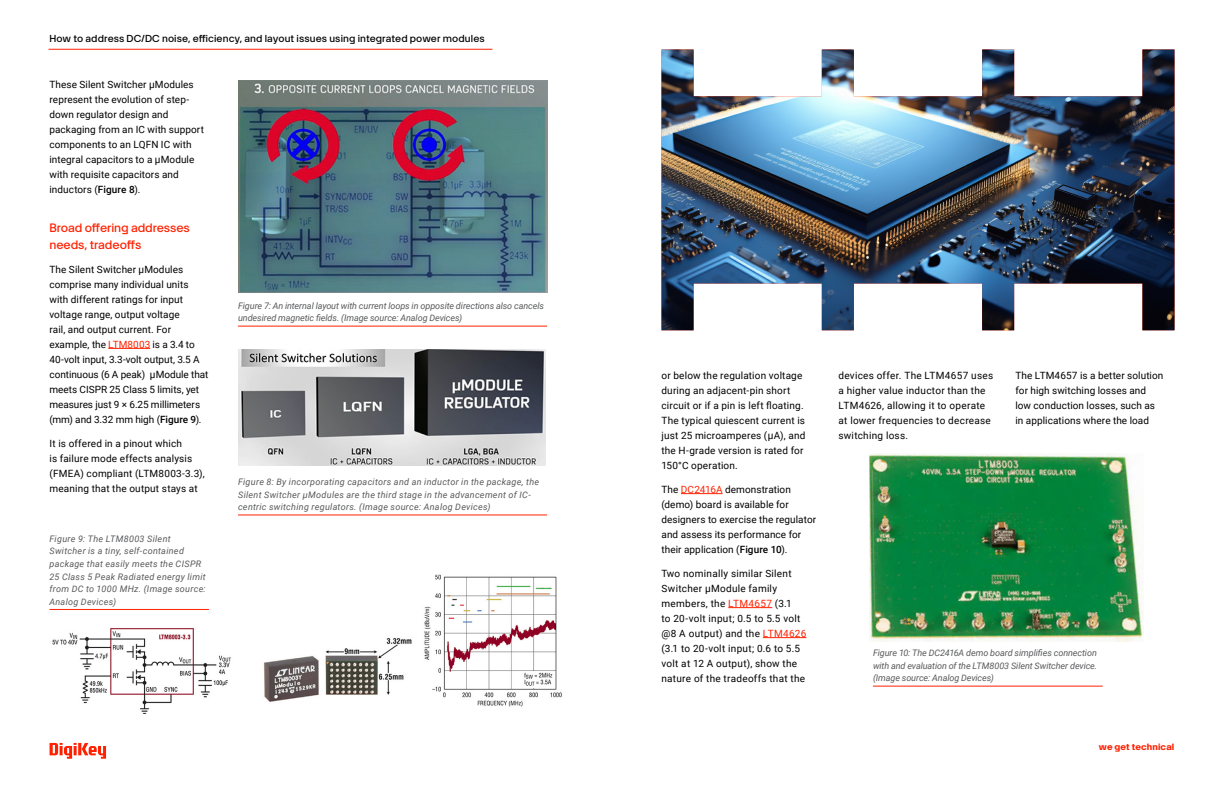
<style>
.page{position:relative;width:1224px;height:792px;background:#fff}
.page>*{position:absolute;margin:0;border:0;box-sizing:border-box;transform-origin:0 0}
.t1{font:12px/16.8px "Digi Key Artex";letter-spacing:-.01em;color:#ff2100}
.t2{font:10px/15px "Roboto";letter-spacing:.01em;color:#000}
.t3{font:10px "Digi Key Artex";letter-spacing:.01em;color:#000}
.t4{font:italic 9px/12.6px "Roboto";letter-spacing:.03em;color:#58595b}
.t5{font:italic 9px/12.6px "Roboto";letter-spacing:-.01em;color:#58595b}
.t6{font:700 9px "Digi Key Artex";letter-spacing:.015em;color:#ff2100}
.s1{font-weight:500}
.s2{color:#ff2100}
</style>
<div class="page">
<img style="left:869px;top:453px;width:275px;height:189px">
<img style="left:49px;top:574px;width:513px;height:140px">
<svg style="left:50px;top:743px;width:56px;height:16px"></svg>
<hr style="left:108px;top:348px;width:42px;height:1px;background:#ff2100">
<hr style="left:681px;top:493px;width:42px;height:1px;background:#ff2100">
<hr style="left:728px;top:607px;width:44px;height:1px;background:#ff2100">
<hr style="left:763px;top:637px;width:43px;height:1px;background:#ff2100">
<hr style="left:48px;top:49px;width:444px;height:1px;background:#ff2100">
<img style="left:238px;top:80px;width:309px;height:212px">
<img style="left:239px;top:349px;width:307px;height:117px">
<hr style="left:238px;top:326px;width:309px;height:1px;background:#ff2100">
<hr style="left:238px;top:515px;width:309px;height:1px;background:#ff2100">
<hr style="left:50px;top:609px;width:159px;height:1px;background:#ff2100">
<img style="left:662px;top:50px;width:512px;height:280px">
<hr style="left:873px;top:686px;width:230px;height:1px;background:#ff2100">
<p class="t3" style="left:50px;top:32px;width:437px">How to address DC/DC noise, efficiency, and layout issues using integrated power modules</p>
<p class="t2" style="left:50px;top:76px;width:156px">These Silent Switcher µModules represent the evolution of step&shy;down regulator design and packaging from an IC with support components to an LQFN IC with integral capacitors to a µModule with requisite capacitors and inductors (<span class="s1">Figure 8</span>).</p>
<p class="t1" style="left:50px;top:218px;width:142px">Broad offering addresses needs, tradeoffs</p>
<p class="t2" style="left:50px;top:261px;width:160px">The Silent Switcher µModules comprise many individual units with different ratings for input voltage range, output voltage<br>rail, and output current. For example, the <span class="s2">LTM8003</span> is a 3.4 to<br>40-volt input, 3.3-volt output, 3.5 A continuous (6 A peak) µModule that meets CISPR 25 Class 5 limits, yet measures just 9 × 6.25 millimeters (mm) and 3.32 mm high (<span class="s1">Figure 9</span>).</p>
<p class="t2" style="left:50px;top:435px;width:157px">It is offered in a pinout which<br>is failure mode effects analysis (FMEA) compliant (LTM8003-3.3), meaning that the output stays at</p>
<p class="t4" style="left:50px;top:532px;width:158px">Figure 9: The LTM8003 Silent<br>Switcher is a tiny, self-contained package that easily meets the CISPR<br>25 Class 5 Peak Radiated energy limit from DC to 1000 MHz. (Image source:<br>Analog Devices)</p>
<p class="t5" style="left:238px;top:299px;width:308px">Figure 7: An internal layout with current loops in opposite directions also cancels undesired magnetic fields. (Image source: Analog Devices)</p>
<p class="t4" style="left:238px;top:475px;width:303px">Figure 8: By incorporating capacitors and an inductor in the package, the<br>Silent Switcher µModules are the third stage in the advancement of IC&shy;centric switching regulators. (Image source: Analog Devices)</p>
<p class="t2" style="left:662px;top:367px;width:145px">or below the regulation voltage during an adjacent-pin short circuit or if a pin is left floating.<br>The typical quiescent current is just 25 microamperes (µA), and the H-grade version is rated for<br>150°C operation.</p>
<p class="t2" style="left:662px;top:481px;width:156px">The <span class="s2">DC2416A</span> demonstration (demo) board is available for designers to exercise the regulator and assess its performance for their application (<span class="s1">Figure 10</span>).</p>
<p class="t2" style="left:662px;top:565px;width:146px">Two nominally similar Silent<br>Switcher µModule family members, the <span class="s2">LTM4657</span> (3.1<br>to 20-volt input; 0.5 to 5.5 volt @8 A output) and the <span class="s2">LTM4626 </span>(3.1 to 20-volt input; 0.6 to 5.5 volt at 12 A output), show the nature of the tradeoffs that the</p>
<p class="t2" style="left:838px;top:367px;width:156px">devices offer. The LTM4657 uses a higher value inductor than the<br>LTM4626, allowing it to operate at lower frequencies to decrease switching loss.</p>
<p class="t2" style="left:1016px;top:367px;width:149px">The LTM4657 is a better solution for high switching losses and low conduction losses, such as in applications where the load</p>
<p class="t4" style="left:873px;top:646px;width:226px;text-align:justify">Figure 10: The DC2416A demo board simplifies connection with and evaluation of the LTM8003 Silent Switcher device. (Image source: Analog Devices)</p>
<p class="t6" style="left:1099px;top:740px;width:77px">we get technical</p>
</div>
